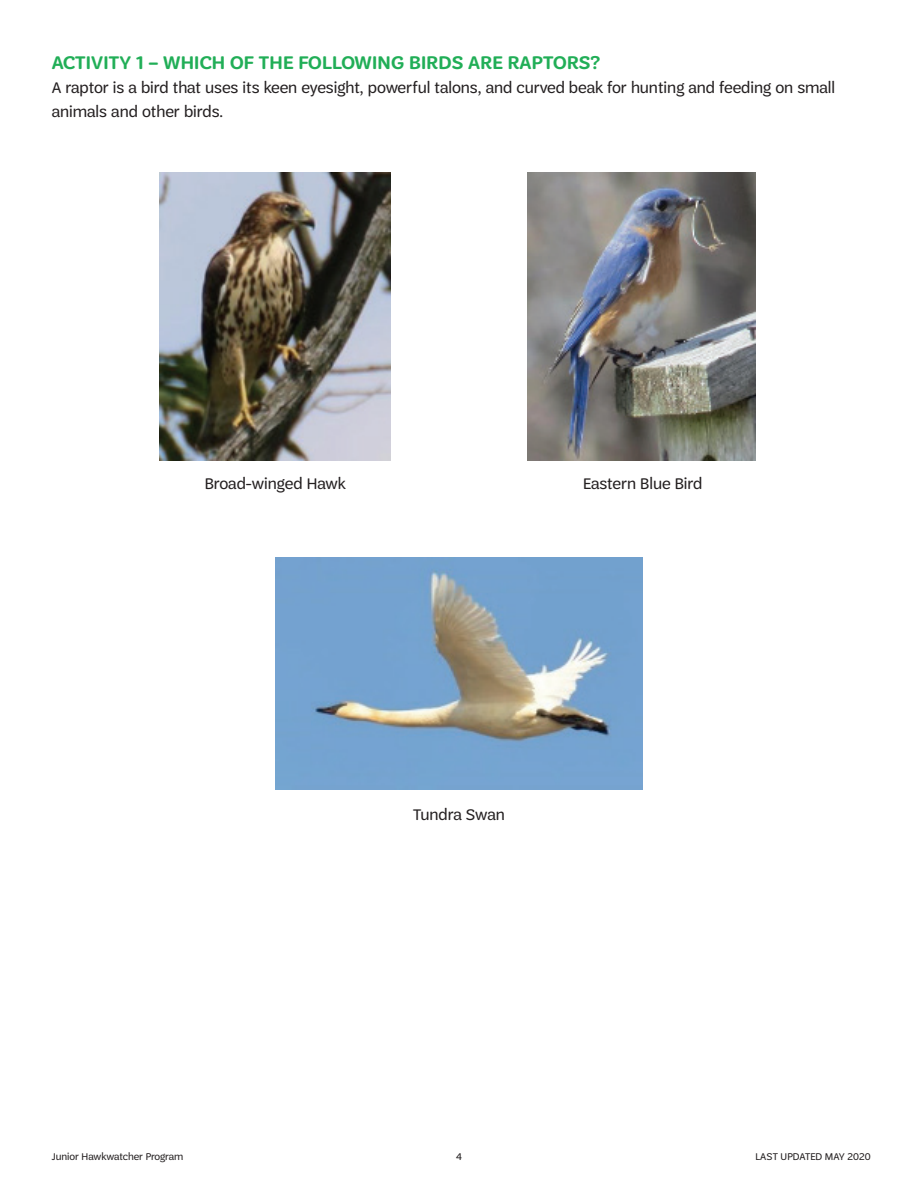
<style>
.page{position:relative;width:918px;height:1188px;background:#fff}
.page>*{position:absolute;margin:0;border:0;box-sizing:border-box;transform-origin:0 0}
.t1{font:600 19.5px "Trefoil Sans";letter-spacing:.01em;color:#21ae57}
.t2{font:16.5px/24px "Trefoil Sans";color:#231f20}
.t3{font:10.5px "Trefoil Sans";color:#231f20}
</style>
<div class="page">
<img style="left:160px;top:173px;width:231px;height:288px">
<img style="left:527px;top:173px;width:228px;height:288px">
<img style="left:275px;top:557px;width:368px;height:233px">
<p class="t1" style="left:52px;top:51px;width:550px">ACTIVITY 1 – WHICH OF THE FOLLOWING BIRDS ARE RAPTORS?</p>
<p class="t2" style="left:52px;top:75px;width:785px">A raptor is a bird that uses its keen eyesight, powerful talons, and curved beak for hunting and feeding on small animals and other birds.</p>
<p class="t2" style="left:205px;top:472px;width:143px">Broad-winged Hawk</p>
<p class="t2" style="left:583px;top:472px;width:121px">Eastern Blue Bird</p>
<p class="t2" style="left:413px;top:803px;width:93px">Tundra Swan</p>
<p class="t3" style="left:52px;top:1151px;width:133px">Junior Hawkwatcher Program</p>
<p class="t3" style="left:456px;top:1151px;width:7px">4</p>
<p class="t3" style="left:755px;top:1151px;width:117px">LAST UPDATED MAY 2020</p>
</div>
